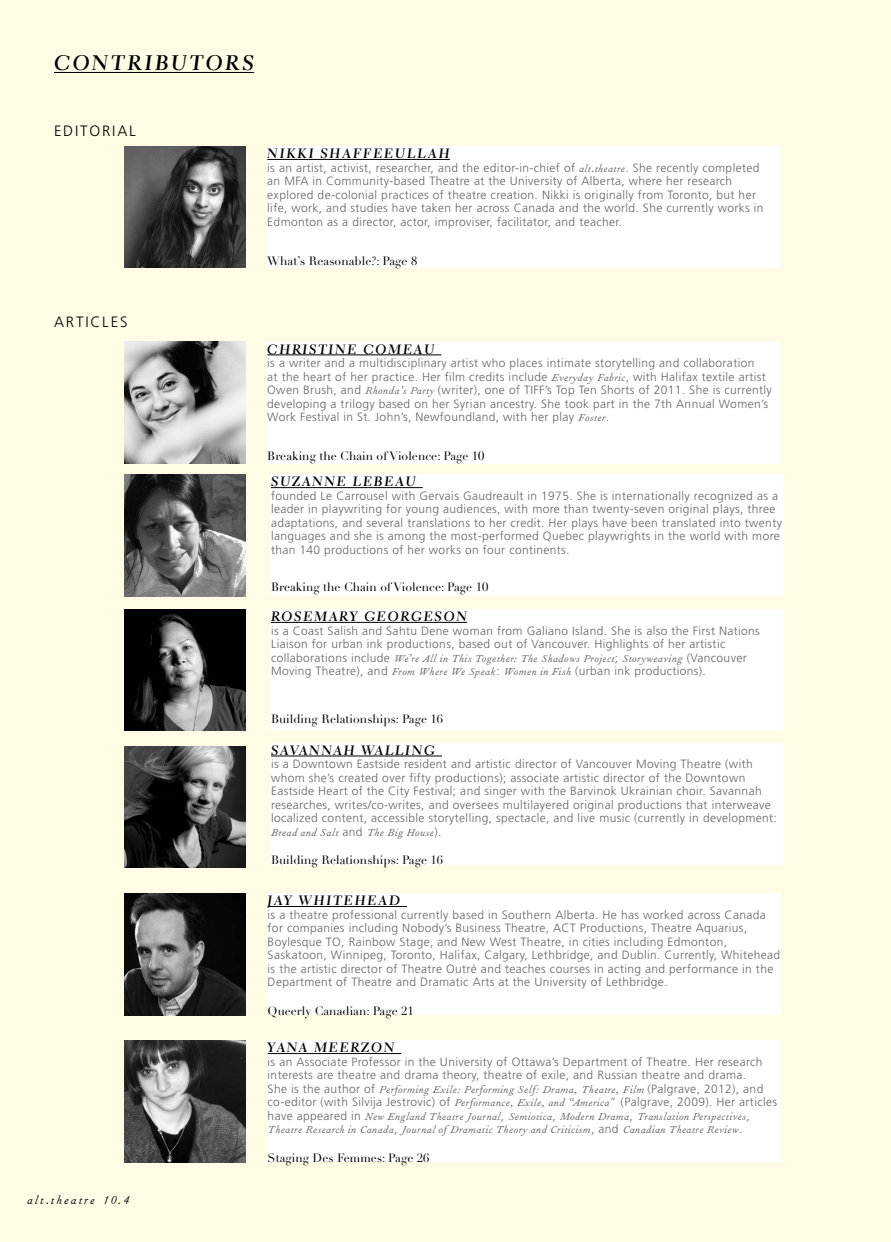
<style>
.page{position:relative;width:891px;height:1242px;background:#fffce6}
.page>*{position:absolute;margin:0;border:0;box-sizing:border-box;transform-origin:0 0}
.t1{font:21px "Electra LH Bold Cursive";letter-spacing:.115em;color:#000}
.t2{font:300 15px "Frutiger";letter-spacing:.12em;color:#000}
.t3{font:13.5px "Electra LH Bold Cursive";letter-spacing:.12em;color:#000}
.t4{font:italic 13.5px "Fournier";letter-spacing:.15em;color:#000}
.t5{font:300 12px/13.5px "Frutiger";letter-spacing:.03em;color:#646567}
.t6{font:italic 12px/13.5px "Fournier";letter-spacing:.03em;color:#646567}
.t7{font:12px "Didot LH";letter-spacing:.005em;color:#000}
.s1{font-family:"Fournier";font-weight:400;font-style:italic}
.s2{font-family:"Frutiger";font-weight:300;font-style:normal}
</style>
<div class="page">
<hr style="left:54px;top:72px;width:200px;height:1px;background:#000">
<div style="left:271px;top:475px;width:513px;height:121px;background:#fff"></div>
<hr style="left:271px;top:487px;width:152px;height:1px;background:#000">
<img style="left:124px;top:475px;width:122px;height:121px">
<img style="left:124px;top:746px;width:122px;height:122px">
<div style="left:271px;top:609px;width:513px;height:122px;background:#fff"></div>
<hr style="left:271px;top:622px;width:196px;height:1px;background:#000">
<img style="left:124px;top:609px;width:122px;height:122px">
<div style="left:271px;top:743px;width:513px;height:122px;background:#fff"></div>
<hr style="left:271px;top:756px;width:171px;height:1px;background:#000">
<img style="left:124px;top:342px;width:122px;height:121px">
<div style="left:267px;top:342px;width:513px;height:121px;background:#fff"></div>
<hr style="left:267px;top:355px;width:174px;height:1px;background:#000">
<div style="left:267px;top:146px;width:513px;height:122px;background:#fff"></div>
<hr style="left:267px;top:159px;width:183px;height:1px;background:#000">
<img style="left:124px;top:146px;width:122px;height:122px">
<div style="left:268px;top:894px;width:513px;height:121px;background:#fff"></div>
<hr style="left:268px;top:906px;width:139px;height:1px;background:#000">
<div style="left:268px;top:1041px;width:513px;height:121px;background:#fff"></div>
<hr style="left:268px;top:1053px;width:133px;height:1px;background:#000">
<img style="left:124px;top:894px;width:122px;height:121px">
<img style="left:124px;top:1041px;width:122px;height:121px">
<h1 class="t1" style="left:54px;top:50px;width:202px">CONTRIBUTORS</h1>
<p class="t2" style="left:54px;top:122px;width:83px">EDITORIAL</p>
<p class="t2" style="left:54px;top:313px;width:75px">ARTICLES</p>
<p class="t4" style="left:27px;top:1193px;width:103px">alt.theatre 10.4</p>
<p class="t3" style="left:267px;top:145px;width:184px">NIKKI SHAFFEEULLAH</p>
<p class="t5" style="left:267px;top:161px;width:498px">is an artist, activist, researcher, and the editor-in-chief of <span class="s1">alt.theatre</span>. She recently completed an MFA in Community-based Theatre at the University of Alberta, where her research explored de-colonial practices of theatre creation. Nikki is originally from Toronto, but her life, work, and studies have taken her across Canada and the world. She currently works in Edmonton as a director, actor, improviser, facilitator, and teacher.</p>
<p class="t7" style="left:267px;top:253px;width:151px">What’s Reasonable?: Page 8</p>
<p class="t3" style="left:267px;top:341px;width:169px">CHRISTINE COMEAU</p>
<p class="t5" style="left:267px;top:356px;width:506px">is a writer and a multidisciplinary artist who places intimate storytelling and collaboration<br>at the heart of her practice. Her film credits include <span class="s1">Everyday Fabric</span>, with Halifax textile artist Owen Brush, and <span class="s1">Rhonda’s Party</span> (writer), one of TIFF’s Top Ten Shorts of 2011. She is currently developing a trilogy based on her Syrian ancestry. She took part in the 7th Annual Women’s Work Festival in St. John’s, Newfoundland, with her play <span class="s1">Foster</span>.</p>
<p class="t7" style="left:267px;top:449px;width:219px">Breaking the Chain of Violence: Page 10</p>
<p class="t3" style="left:271px;top:473px;width:147px">SUZANNE LEBEAU</p>
<p class="t5" style="left:271px;top:489px;width:513px">founded Le Carrousel with Gervais Gaudreault in 1975. She is internationally recognized as a leader in playwriting for young audiences, with more than twenty-seven original plays, three adaptations, and several translations to her credit. Her plays have been translated into twenty languages and she is among the most-performed Quebec playwrights in the world with more than 140 productions of her works on four continents.</p>
<p class="t7" style="left:271px;top:580px;width:219px">Breaking the Chain of Violence: Page 10</p>
<p class="t3" style="left:271px;top:608px;width:198px">ROSEMARY GEORGESON</p>
<p class="t5" style="left:271px;top:624px;width:490px">is a Coast Salish and Sahtu Dene woman from Galiano Island. She is also the First Nations<br>Liaison for urban ink productions, based out of Vancouver. Highlights of her artistic</p>
<p class="t6" style="left:271px;top:652px;width:477px"><span class="s2">collaborations include</span> We’re All in This Together: The Shadows Project<span class="s2">;</span> Storyweaving <span class="s2">(Vancouver</span></p>
<p class="t5" style="left:271px;top:664px;width:436px">Moving Theatre), and <span class="s1">From Where We Speak</span>: <span class="s1">Women in Fish</span> (urban ink productions).</p>
<p class="t7" style="left:271px;top:712px;width:174px">Building Relationships: Page 16</p>
<p class="t3" style="left:271px;top:742px;width:166px">SAVANNAH WALLING</p>
<p class="t5" style="left:271px;top:757px;width:507px">is a Downtown Eastside resident and artistic director of Vancouver Moving Theatre (with whom she’s created over fifty productions); associate artistic director of the Downtown Eastside Heart of the City Festival; and singer with the Barvinok Ukrainian choir. Savannah researches, writes/co-writes, and oversees multilayered original productions that interweave localized content, accessible storytelling, spectacle, and live music (currently in development:</p>
<p class="t6" style="left:271px;top:826px;width:172px">Bread and Salt <span class="s2">and</span> The Big House<span class="s2">).</span></p>
<p class="t7" style="left:271px;top:853px;width:174px">Building Relationships: Page 16</p>
<p class="t3" style="left:268px;top:892px;width:134px">JAY WHITEHEAD</p>
<p class="t5" style="left:268px;top:908px;width:514px">is a theatre professional currently based in Southern Alberta. He has worked across Canada for companies including Nobody’s Business Theatre, ACT Productions, Theatre Aquarius, Boylesque TO, Rainbow Stage, and New West Theatre, in cities including Edmonton, Saskatoon, Winnipeg, Toronto, Halifax, Calgary, Lethbridge, and Dublin. Currently, Whitehead is the artistic director of Theatre Outré and teaches courses in acting and performance in the Department of Theatre and Dramatic Arts at the University of Lethbridge.</p>
<p class="t7" style="left:268px;top:1004px;width:148px">Queerly Canadian: Page 21</p>
<p class="t3" style="left:268px;top:1039px;width:128px">YANA MEERZON</p>
<p class="t5" style="left:268px;top:1055px;width:496px">is an Associate Professor in the University of Ottawa’s Department of Theatre. Her research interests are theatre and drama theory, theatre of exile, and Russian theatre and drama.</p>
<p class="t6" style="left:268px;top:1083px;width:497px"><span class="s2">She is the author of</span> Performing Exile: Performing Self: Drama, Theatre, Film <span class="s2">(Palgrave, 2012), and</span></p>
<p class="t5" style="left:268px;top:1095px;width:511px">co-editor (with Silvija Jestrovic) of <span class="s1">Performance, Exile, and “America</span>” (Palgrave, 2009). Her articles</p>
<p class="t6" style="left:268px;top:1110px;width:484px"><span class="s2">have appeared in</span> New England Theatre Journal<span class="s2">,</span> Semiotica<span class="s2">,</span> Modern Drama<span class="s2">,</span> Translation Perspectives<span class="s2">,<br></span>Theatre Research in Canada<span class="s2">,</span> Journal of Dramatic Theory and Criticism<span class="s2">, and</span> Canadian Theatre Review<span class="s2">.</span></p>
<p class="t7" style="left:268px;top:1151px;width:163px">Staging Des Femmes: Page 26</p>
</div>
